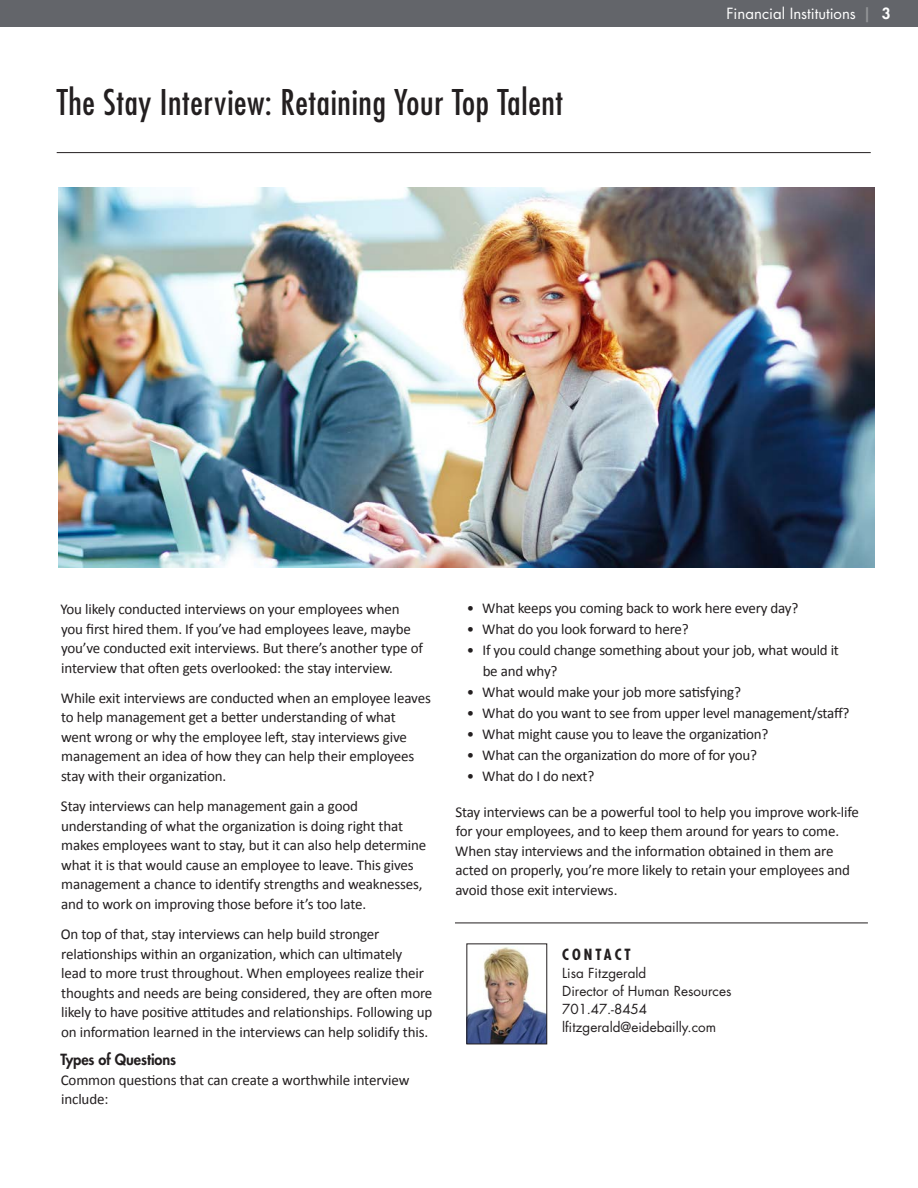
<style>
.page{position:relative;width:918px;height:1188px;background:#fff}
.page>*{position:absolute;margin:0;border:0;box-sizing:border-box;transform-origin:0 0}
.t1{font:condensed 34.5px "Futura";letter-spacing:.02em;color:#231f20}
.Body_Style{font:15px/19.5px "Calibri";letter-spacing:-.01em;color:#231f20}
.t2{font:15px "Futura";color:#fff}
.Body_Style-2{font:800 15px "Futura";letter-spacing:-.005em;color:#231f20}
.t3{font:700 condensed 15px "Futura";letter-spacing:.2em;color:#231f20}
.t4{font:13.5px "Futura";color:#231f20}
.s1{font-weight:800;color:#939598}
.s2{font-weight:800}
</style>
<div class="page">
<div style="left:0;top:0;width:918px;height:27px;background:#63656a"></div>
<hr style="left:57px;top:152px;width:814px;height:1px;background:#231f20">
<img style="left:58px;top:187px;width:817px;height:380px">
<hr style="left:455px;top:923px;width:413px;height:1px;background:#231f20">
<img style="left:468px;top:947px;width:77px;height:95px">
<div style="left:466px;top:943px;width:81px;height:101px;border:1px solid #231f20"></div>
<p class="t1" style="left:57px;top:81px;width:508px">The Stay Interview: Retaining Your Top Talent</p>
<p class="t2" style="left:726px;top:4px;width:165px">Financial Institutions <span class="s1">|</span> <span class="s2">3</span></p>
<p class="Body_Style" style="left:60px;top:600px;width:364px">You likely conducted interviews on your employees when you first hired them. If you’ve had employees leave, maybe you’ve conducted exit interviews. But there’s another type of interview that often gets overlooked: the stay interview.</p>
<p class="Body_Style" style="left:61px;top:688px;width:372px">While exit interviews are conducted when an employee leaves to help management get a better understanding of what<br>went wrong or why the employee left, stay interviews give management an idea of how they can help their employees stay with their organization.</p>
<p class="Body_Style" style="left:61px;top:797px;width:367px">Stay interviews can help management gain a good understanding of what the organization is doing right that makes employees want to stay, but it can also help determine what it is that would cause an employee to leave. This gives management a chance to identify strengths and weaknesses, and to work on improving those before it’s too late.</p>
<p class="Body_Style" style="left:61px;top:924px;width:373px">On top of that, stay interviews can help build stronger relationships within an organization, which can ultimately<br>lead to more trust throughout. When employees realize their thoughts and needs are being considered, they are often more likely to have positive attitudes and relationships. Following up on information learned in the interviews can help solidify this.</p>
<p class="Body_Style-2" style="left:60px;top:1050px;width:117px">Types of Questions</p>
<p class="Body_Style" style="left:61px;top:1070px;width:350px">Common questions that can create a worthwhile interview include:</p>
<p class="Body_Style" style="left:467px;top:598px;width:333px">• What keeps you coming back to work here every day?</p>
<p class="Body_Style" style="left:467px;top:619px;width:223px">• What do you look forward to here?</p>
<p class="Body_Style" style="left:483px;top:639px;width:358px;line-height:21px;text-indent:-16px">• If you could change something about your job, what would it be and why?</p>
<p class="Body_Style" style="left:467px;top:682px;width:276px">• What would make your job more satisfying?</p>
<p class="Body_Style" style="left:467px;top:703px;width:384px">• What do you want to see from upper level management/staff?</p>
<p class="Body_Style" style="left:467px;top:724px;width:303px">• What might cause you to leave the organization?</p>
<p class="Body_Style" style="left:467px;top:745px;width:292px">• What can the organization do more of for you?</p>
<p class="Body_Style" style="left:467px;top:766px;width:129px">• What do I do next?</p>
<p class="Body_Style" style="left:455px;top:802px;width:405px">Stay interviews can be a powerful tool to help you improve work-life for your employees, and to keep them around for years to come.<br>When stay interviews and the information obtained in them are acted on properly, you’re more likely to retain your employees and avoid those exit interviews.</p>
<p class="t3" style="left:562px;top:945px;width:70px">CONTACT</p>
<p class="t4" style="left:562px;top:964px;width:86px">Lisa Fitzgerald</p>
<p class="t4" style="left:562px;top:982px;width:171px">Director of Human Resources</p>
<p class="t4" style="left:562px;top:1000px;width:87px">701.47.-8454</p>
<p class="t4" style="left:562px;top:1018px;width:155px">lfitzgerald@eidebailly.com</p>
</div>
